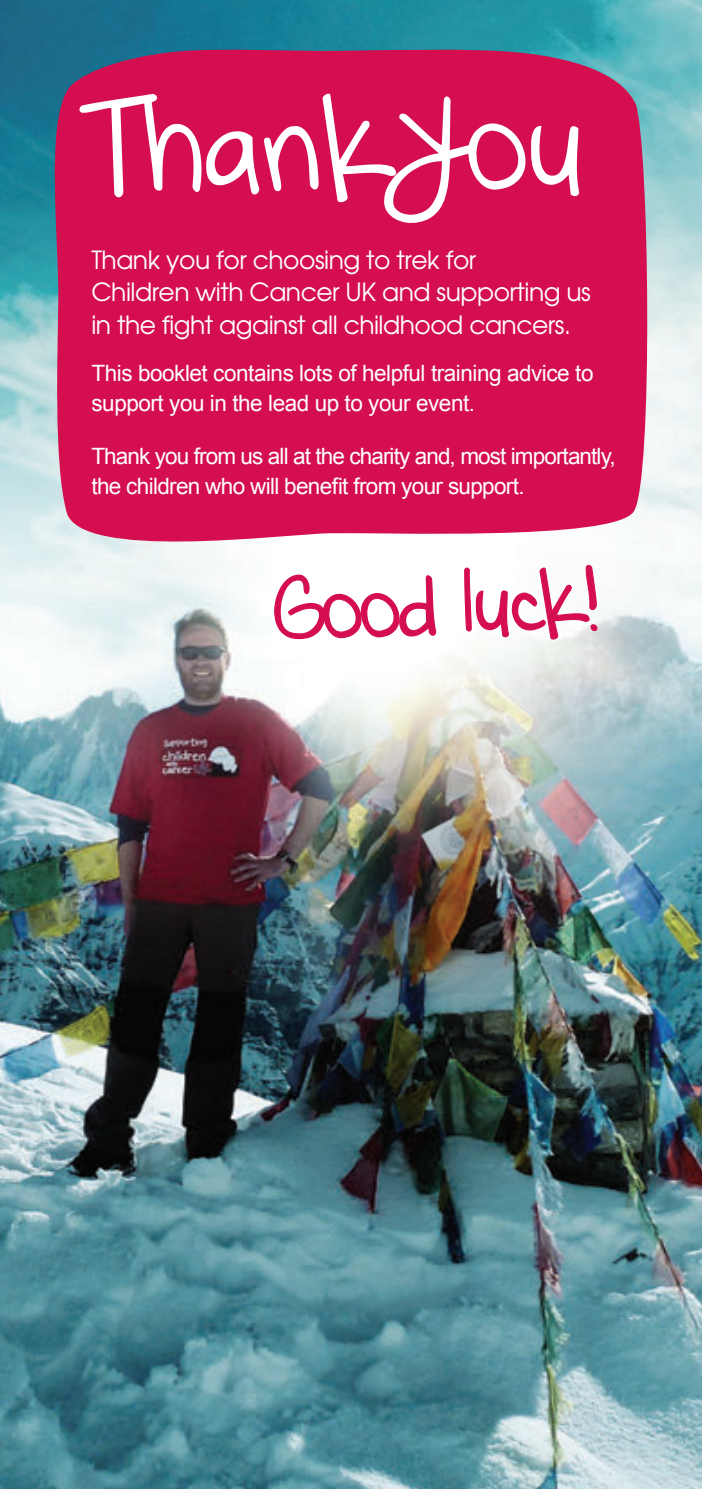
<style>
.page{position:relative;width:702px;height:1489px;background:#fff}
.page>*{position:absolute;margin:0;border:0;box-sizing:border-box;transform-origin:0 0}
.t1{font:125.25px "Beautiful Every Time";letter-spacing:-.005em;color:#fff}
.t2{font:117.75px "Beautiful Every Time";color:#fff;scale:1.06 1}
.t3{font:82px "Beautiful Every Time";color:#d40e4f}
.t4{font:25px/32.5px "Avant Garde";letter-spacing:-.02em;color:#fff}
.t5{font:22.5px/30px "Arial";letter-spacing:-.03em;color:#fff}
</style>
<div class="page">
<img style="left:0;top:0;width:702px;height:1488px">
<svg style="left:45px;top:47px;width:608px;height:514px;background:#d0225d"></svg>
<svg style="left:273px;top:574px;width:164px;height:65px"></svg>
<svg style="left:463px;top:553px;width:135px;height:87px"></svg>
<p class="t1" style="left:80px;top:73px;width:505px">Thank ou</p>
<p class="t2" style="left:397px;top:55px;width:67px">y</p>
<p class="t4" style="left:91px;top:243px;width:501px">Thank you for choosing to trek for<br>Children with Cancer UK and supporting us</p>
<p class="t4" style="left:91px;top:308px;width:481px">in the fight against all childhood cancers.</p>
<p class="t5" style="left:91px;top:358px;width:503px">This booklet contains lots of helpful training advice to support you in the lead up to your event.</p>
<p class="t5" style="left:91px;top:441px;width:525px">Thank you from us all at the charity and, most importantly, the children who will benefit from your support.</p>
<p class="t3" style="left:272px;top:559px;width:329px;rotate:-1deg">Good Iuck!</p>
</div>
